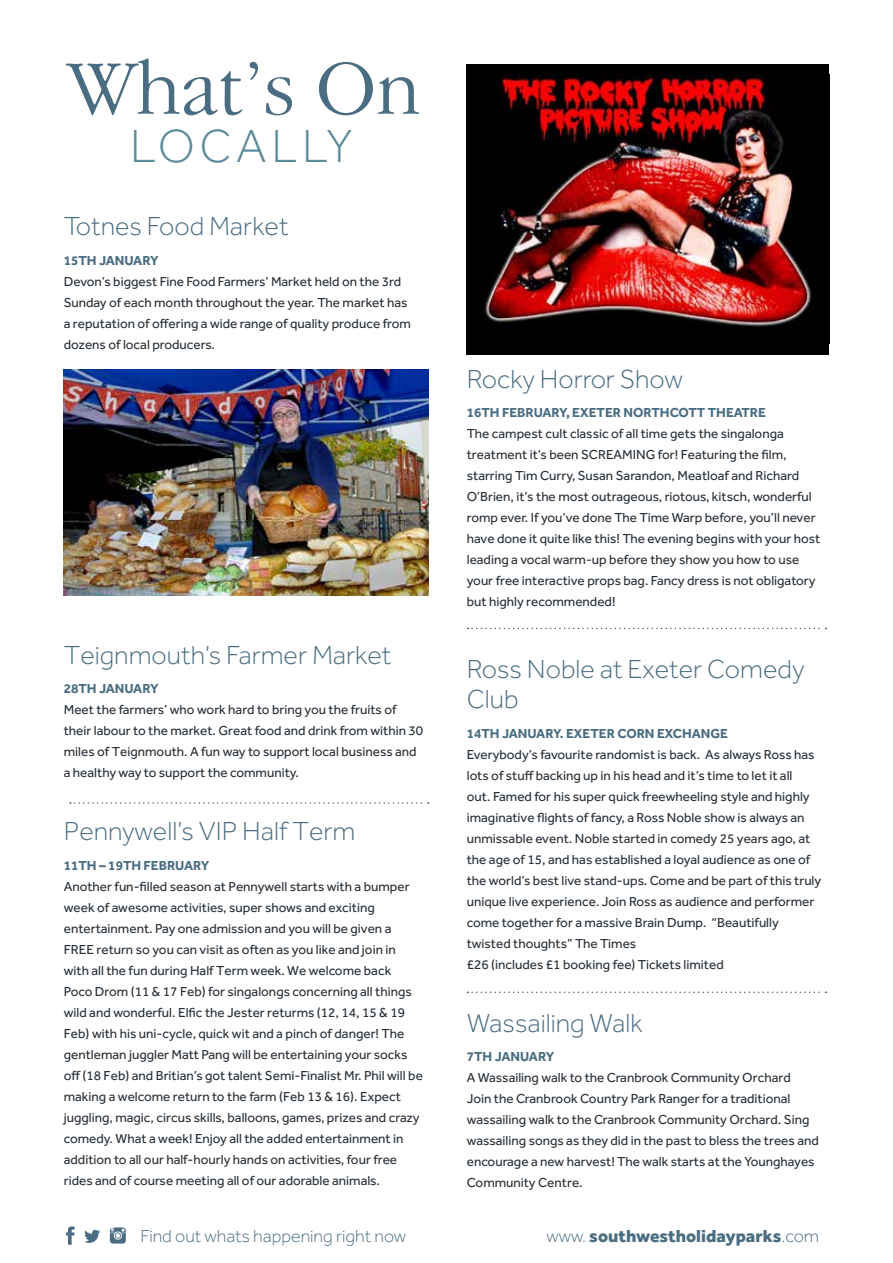
<style>
.page{position:relative;width:893px;height:1263px;background:#fff}
.page>*{position:absolute;margin:0;border:0;box-sizing:border-box;transform-origin:0 0}
.t1{font:300 80.1px "Garamond IT Cby BT";color:#4a6d82}
.t2{font:300 48px "Effra";letter-spacing:.095em;color:#5b8a98}
.t3{font:300 27px/30px "Effra";color:#4a6d82}
.t4{font:300 18px "Effra";color:#4a6d82}
.t5{font:800 18px "Effra";color:#4a6d82}
.t6{font:13.5px/21px "Effra";color:#273038}
.t7{font:700 13.5px "Effra";color:#4a6d82}
.s1{font-weight:300}
</style>
<div class="page">
<hr style="left:892px;top:0;width:1px;height:446px;background:#273038">
<svg style="left:467px;top:991px;width:359px;height:2px"></svg>
<svg style="left:84px;top:1230px;width:16px;height:13px"></svg>
<svg style="left:66px;top:1226px;width:8px;height:19px"></svg>
<svg style="left:110px;top:1227px;width:16px;height:16px"></svg>
<svg style="left:467px;top:628px;width:359px;height:1px"></svg>
<svg style="left:70px;top:802px;width:359px;height:2px"></svg>
<img style="left:64px;top:370px;width:365px;height:225px">
<div style="left:467px;top:64px;width:362px;height:290px;background:#000"></div>
<img style="left:485px;top:74px;width:326px;height:257px">
<h1 class="t1" style="left:68px;top:41px;width:355px">What’s On</h1>
<h2 class="t2" style="left:130px;top:119px;width:224px">LOCALLY</h2>
<h3 class="t3" style="left:64px;top:211px;width:226px">Totnes Food Market</h3>
<p class="t7" style="left:64px;top:252px;width:96px">15TH JANUARY</p>
<p class="t6" style="left:64px;top:271px;width:349px">Devon’s biggest Fine Food Farmers’ Market held on the 3rd Sunday of each month throughout the year. The market has a reputation of offering a wide range of quality produce from dozens of local producers.</p>
<h3 class="t3" style="left:64px;top:640px;width:329px">Teignmouth’s Farmer Market</h3>
<p class="t7" style="left:64px;top:681px;width:96px">28TH JANUARY</p>
<p class="t6" style="left:64px;top:699px;width:361px">Meet the farmers’ who work hard to bring you the fruits of their labour to the market. Great food and drink from within 30 miles of Teignmouth. A fun way to support local business and a healthy way to support the community.</p>
<h3 class="t3" style="left:64px;top:816px;width:293px">Pennywell’s VIP Half Term</h3>
<p class="t7" style="left:64px;top:857px;width:147px">11TH – 19TH FEBRUARY</p>
<p class="t6" style="left:64px;top:876px;width:361px">Another fun-filled season at Pennywell starts with a bumper week of awesome activities, super shows and exciting entertainment. Pay one admission and you will be given a FREE return so you can visit as often as you like and join in with all the fun during Half Term week. We welcome back Poco Drom (11 &amp; 17 Feb) for singalongs concerning all things wild and wonderful. Elfic the Jester returms (12, 14, 15 &amp; 19<br>Feb) with his uni-cycle, quick wit and a pinch of danger! The gentleman juggler Matt Pang will be entertaining your socks off (18 Feb) and Britian’s got talent Semi-Finalist Mr. Phil will be making a welcome return to the farm (Feb 13 &amp; 16). Expect juggling, magic, circus skills, balloons, games, prizes and crazy comedy. What a week! Enjoy all the added entertainment in addition to all our half-hourly hands on activities, four free rides and of course meeting all of our adorable animals.</p>
<h3 class="t3" style="left:467px;top:364px;width:217px">Rocky Horror Show</h3>
<p class="t7" style="left:467px;top:404px;width:301px">16TH FEBRUARY, EXETER NORTHCOTT THEATRE</p>
<p class="t6" style="left:467px;top:423px;width:355px">The campest cult classic of all time gets the singalonga treatment it’s been SCREAMING for! Featuring the film, starring Tim Curry, Susan Sarandon, Meatloaf and Richard O’Brien, it’s the most outrageous, riotous, kitsch, wonderful romp ever. If you’ve done The Time Warp before, you’ll never have done it quite like this! The evening begins with your host leading a vocal warm-up before they show you how to use your free interactive props bag. Fancy dress is not obligatory but highly recommended!</p>
<h3 class="t3" style="left:467px;top:654px;width:339px">Ross Noble at Exeter Comedy<br>Club</h3>
<p class="t7" style="left:467px;top:725px;width:263px">14TH JANUARY. EXETER CORN EXCHANGE</p>
<p class="t6" style="left:467px;top:743px;width:356px">Everybody’s favourite randomist is back. As always Ross has lots of stuff backing up in his head and it’s time to let it all<br>out. Famed for his super quick freewheeling style and highly imaginative flights of fancy, a Ross Noble show is always an unmissable event. Noble started in comedy 25 years ago, at the age of 15, and has established a loyal audience as one of the world’s best live stand-ups. Come and be part of this truly unique live experience. Join Ross as audience and performer come together for a massive Brain Dump. “Beautifully twisted thoughts” The Times<br>£26 (includes £1 booking fee) Tickets limited</p>
<h3 class="t3" style="left:467px;top:1008px;width:177px">Wassailing Walk</h3>
<p class="t7" style="left:467px;top:1048px;width:89px">7TH JANUARY</p>
<p class="t6" style="left:467px;top:1067px;width:354px">A Wassailing walk to the Cranbrook Community Orchard Join the Cranbrook Country Park Ranger for a traditional wassailing walk to the Cranbrook Community Orchard. Sing wassailing songs as they did in the past to bless the trees and encourage a new harvest! The walk starts at the Younghayes Community Centre.</p>
<h3 class="t4" style="left:140px;top:1226px;width:267px">Find out whats happening right now</h3>
<h3 class="t5" style="left:547px;top:1225px;width:274px"><span class="s1">www.</span> southwestholidayparks<span class="s1">.com</span></h3>
</div>
